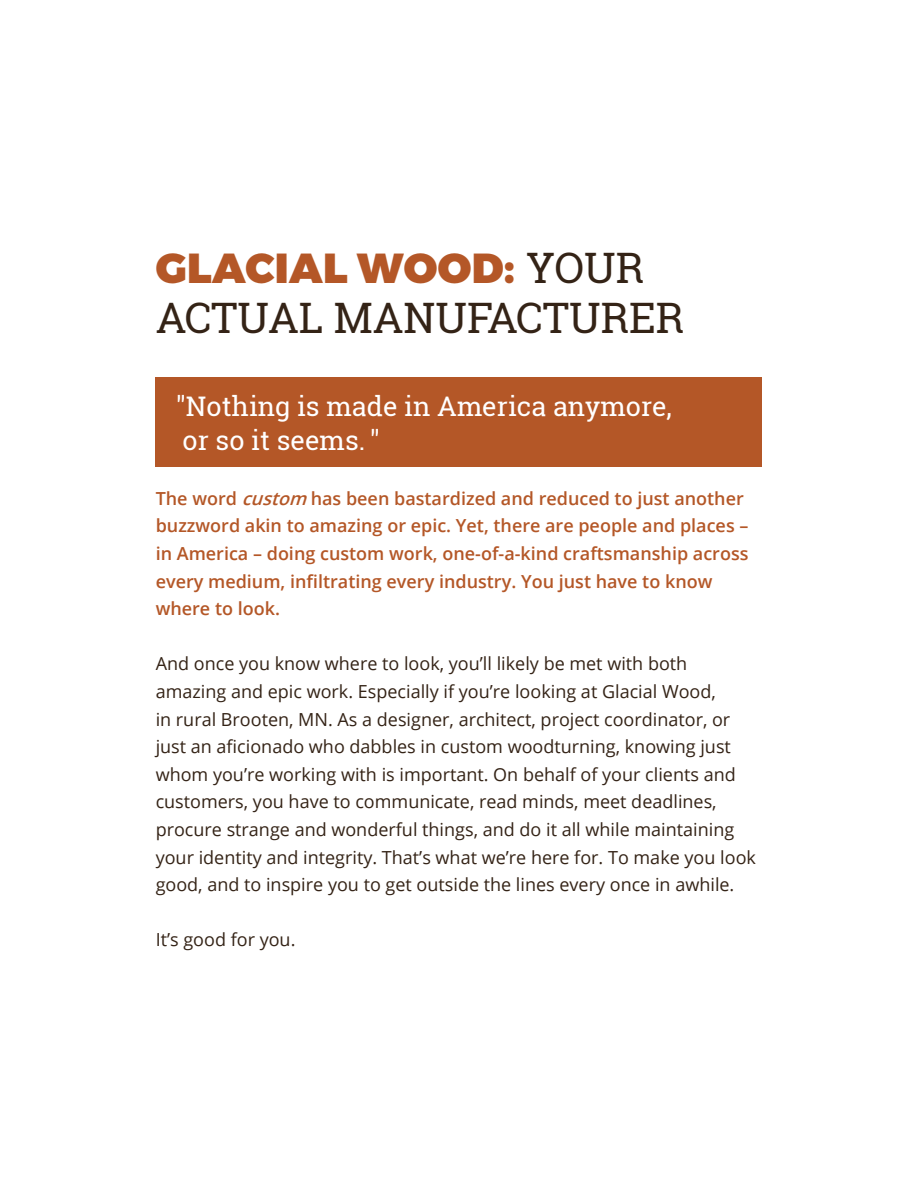
<style>
.page{position:relative;width:918px;height:1188px;background:#fff}
.page>*{position:absolute;margin:0;border:0;box-sizing:border-box;transform-origin:0 0}
.t1{font:42px "Roboto Slab";color:#342316}
.t2{font:900 42px "Montserrat";letter-spacing:.01em;color:#b45727}
.t3{font:27px/33.6px "Roboto Slab";color:#fff}
.t4{font:18px/27.6px "Open Sans";color:#342316}
.t5{font:600 18px/27.6px "Open Sans";color:#b45727}
.s1{font-family:"Roboto Slab";font-weight:400;color:#342316}
.s2{font-style:italic}
</style>
<div class="page">
<div style="left:156px;top:378px;width:606px;height:89px;background:#b45727"></div>
<h1 class="t2" style="left:156px;top:242px;width:490px">GLACIAL WOOD: <span class="s1">YOUR</span></h1>
<h1 class="t1" style="left:156px;top:289px;width:530px">ACTUAL MANUFACTURER</h1>
<h2 class="t3" style="left:176px;top:389px;width:497px">"Nothing is made in America anymore, or so it seems. "</h2>
<p class="t5" style="left:156px;top:484px;width:594px">The word <span class="s2">custom</span> has been bastardized and reduced to just another buzzword akin to amazing or epic. Yet, there are people and places – in America – doing custom work, one-of-a-kind craftsmanship across every medium, infiltrating every industry. You just have to know where to look.</p>
<p class="t4" style="left:156px;top:650px;width:602px">And once you know where to look, you’ll likely be met with both amazing and epic work. Especially if you’re looking at Glacial Wood,<br>in rural Brooten, MN. As a designer, architect, project coordinator, or just an aficionado who dabbles in custom woodturning, knowing just whom you’re working with is important. On behalf of your clients and customers, you have to communicate, read minds, meet deadlines, procure strange and wonderful things, and do it all while maintaining your identity and integrity. That’s what we’re here for. To make you look good, and to inspire you to get outside the lines every once in awhile.</p>
<p class="t4" style="left:156px;top:926px;width:141px">It’s good for you.</p>
</div>
